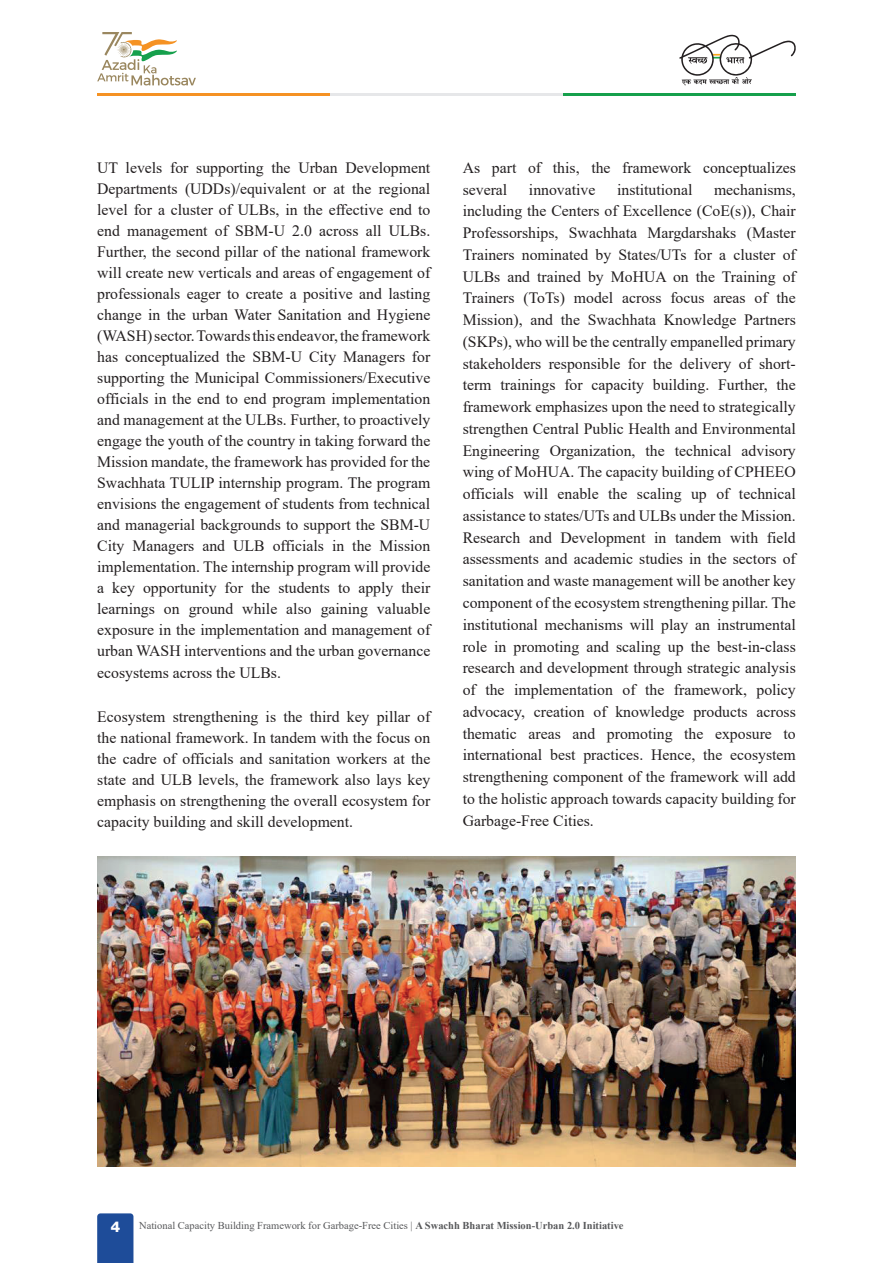
<style>
.page{position:relative;width:893px;height:1263px;background:#fff}
.page>*{position:absolute;margin:0;border:0;box-sizing:border-box;transform-origin:0 0}
.t1{font:15.75px/21.8px "Times New Roman";color:#231f20;text-align:justify}
.t2{font:700 15px "Neue Montreal";color:#fff}
.t3{font:10.5px "Times New Roman";color:#57585a}
.s1{font-weight:700}
</style>
<div class="page">
<div style="left:97px;top:1213px;width:36px;height:50px;background:#1e4c99"></div>
<svg style="left:97px;top:32px;width:99px;height:53px"></svg>
<svg style="left:679px;top:35px;width:117px;height:51px"></svg>
<hr style="left:97px;top:93px;width:233px;height:3px;background:#f59223">
<hr style="left:330px;top:93px;width:233px;height:3px;background:#e6e7e9">
<hr style="left:563px;top:93px;width:233px;height:3px;background:#16a04c">
<img style="left:97px;top:856px;width:699px;height:310px">
<p class="t1" style="left:97px;top:157px;width:335px;line-height:21px">UT levels for supporting the Urban Development Departments (UDDs)/equivalent or at the regional level for a cluster of ULBs, in the effective end to end management of SBM-U 2.0 across all ULBs.<br>Further, the second pillar of the national framework will create new verticals and areas of engagement of professionals eager to create a positive and lasting change in the urban Water Sanitation and Hygiene (WASH) sector. Towards this endeavor, the framework has conceptualized the SBM-U City Managers for supporting the Municipal Commissioners/Executive officials in the end to end program implementation and management at the ULBs. Further, to proactively engage the youth of the country in taking forward the Mission mandate, the framework has provided for the Swachhata TULIP internship program. The program envisions the engagement of students from technical and managerial backgrounds to support the SBM-U City Managers and ULB officials in the Mission implementation. The internship program will provide a key opportunity for the students to apply their learnings on ground while also gaining valuable exposure in the implementation and management of urban WASH interventions and the urban governance</p>
<p class="t1" style="left:97px;top:662px;width:185px">ecosystems across the ULBs.</p>
<p class="t1" style="left:97px;top:706px;width:335px;line-height:21px">Ecosystem strengthening is the third key pillar of the national framework. In tandem with the focus on the cadre of officials and sanitation workers at the state and ULB levels, the framework also lays key emphasis on strengthening the overall ecosystem for capacity building and skill development.</p>
<p class="t1" style="left:463px;top:157px;width:335px">As part of this, the framework conceptualizes several</p>
<p class="t1" style="left:463px;top:178px;width:335px;text-indent:251px">mechanisms, including the Centers of Excellence (CoE(s)), Chair Professorships, Swachhata Margdarshaks (Master Trainers nominated by States/UTs for a cluster of ULBs and trained by MoHUA on the Training of Trainers (ToTs) model across focus areas of the Mission), and the Swachhata Knowledge Partners (SKPs), who will be the centrally empanelled primary stakeholders responsible for the delivery of short&shy;term trainings for capacity building. Further, the framework emphasizes upon the need to strategically strengthen Central Public Health and Environmental Engineering Organization, the technical advisory wing of MoHUA. The capacity building of CPHEEO officials will enable the scaling up of technical assistance to states/UTs and ULBs under the Mission.<br>Research and Development in tandem with field assessments and academic studies in the sectors of sanitation and waste management will be another key component of the ecosystem strengthening pillar. The institutional mechanisms will play an instrumental role in promoting and scaling up the best-in-class research and development through strategic analysis of the implementation of the framework, policy advocacy, creation of knowledge products across thematic areas and promoting the exposure to international best practices. Hence, the ecosystem strengthening component of the framework will add to the holistic approach towards capacity building for Garbage-Free Cities.</p>
<p class="t1" style="left:529px;top:178px;width:68px">innovative</p>
<p class="t1" style="left:617px;top:178px;width:77px">institutional</p>
<p class="t2" style="left:111px;top:1221px;width:11px">4</p>
<p class="t3" style="left:139px;top:1220px;width:486px">National Capacity Building Framework for Garbage-Free Cities | <span class="s1">A Swachh Bharat Mission-Urban 2.0 Initiative</span></p>
</div>
